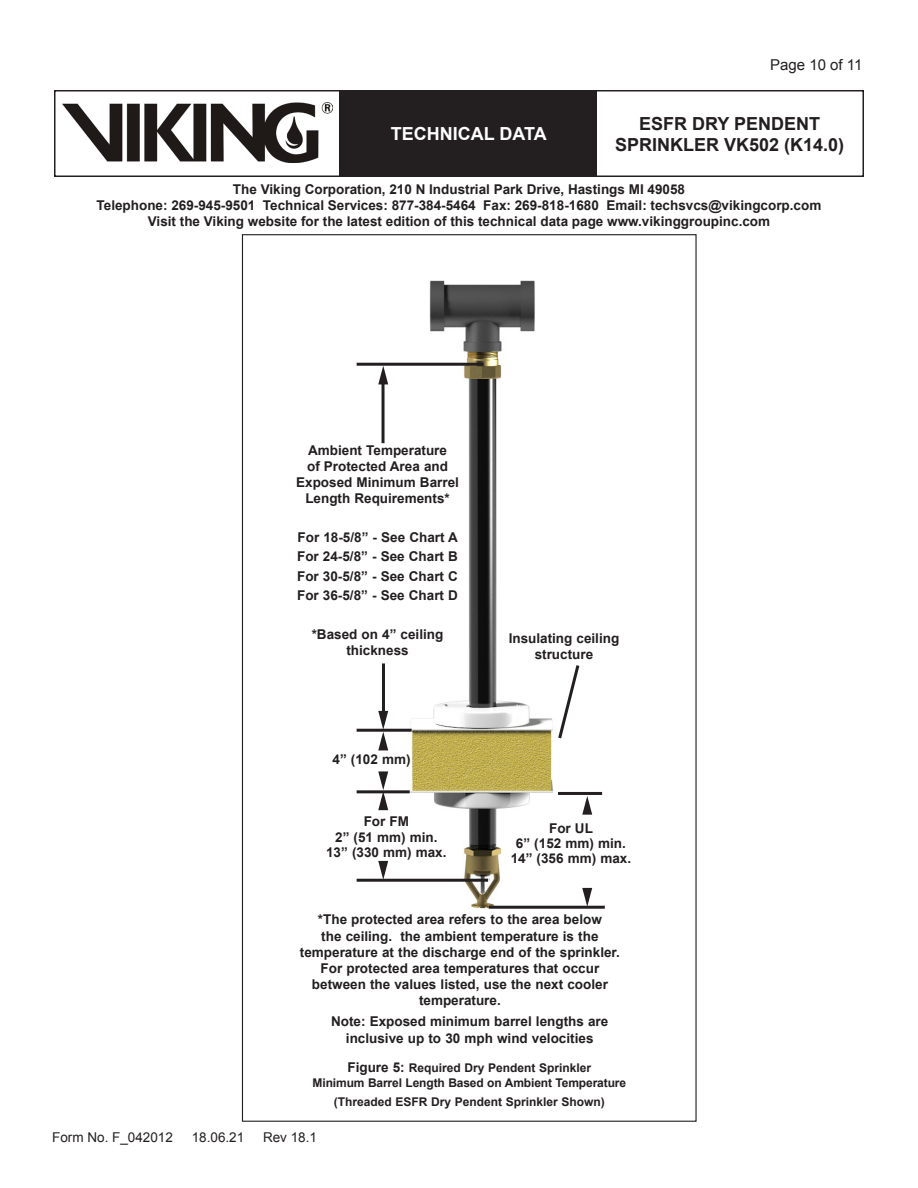
<style>
.page{position:relative;width:918px;height:1188px;background:#fff}
.page>*{position:absolute;margin:0;border:0;box-sizing:border-box;transform-origin:0 0}
.t1{font:700 18px/21.6px "Arial";color:#231f20;text-align:center}
.t2{font:700 18px "Arial";color:#fff}
.t3{font:15px "Arial";color:#231f20}
.Center_-_Bold{font:700 13.5px/16.2px "Arial";color:#231f20;text-align:center}
.t4{font:13.5px "Arial";color:#231f20}
.Center_-_Bold-2{font:700 12px/15px "Arial";color:#231f20;text-align:center}
.s1{font-size:13.5px}
</style>
<div class="page">
<div style="left:54px;top:90px;width:810px;height:87px;border:2px solid #231f20"></div>
<div style="left:340px;top:91px;width:257px;height:85px;background:#231f20"></div>
<img style="left:63px;top:102px;width:269px;height:60px">
<img style="left:365px;top:280px;width:240px;height:629px">
<svg style="left:556px;top:662px;width:26px;height:80px"></svg>
<hr style="left:357px;top:363px;width:127px;height:3px;background:#231f20">
<svg style="left:376px;top:368px;width:14px;height:18px"></svg>
<hr style="left:382px;top:382px;width:3px;height:61px;background:#231f20">
<hr style="left:357px;top:729px;width:55px;height:3px;background:#231f20">
<svg style="left:376px;top:709px;width:14px;height:19px"></svg>
<hr style="left:382px;top:663px;width:3px;height:50px;background:#231f20">
<hr style="left:357px;top:790px;width:53px;height:3px;background:#231f20">
<svg style="left:376px;top:770px;width:14px;height:18px"></svg>
<svg style="left:376px;top:734px;width:14px;height:18px"></svg>
<hr style="left:357px;top:879px;width:131px;height:3px;background:#231f20">
<svg style="left:376px;top:859px;width:14px;height:19px"></svg>
<svg style="left:376px;top:794px;width:14px;height:18px"></svg>
<hr style="left:558px;top:792px;width:44px;height:3px;background:#231f20">
<hr style="left:489px;top:906px;width:116px;height:3px;background:#231f20">
<svg style="left:580px;top:886px;width:14px;height:19px"></svg>
<svg style="left:580px;top:798px;width:14px;height:18px"></svg>
<h1 class="t2" style="left:391px;top:121px;width:157px">TECHNICAL DATA</h1>
<p class="t3" style="left:770px;top:55px;width:94px">Page 10 of 11</p>
<h1 class="t1" style="left:615px;top:113px;width:231px">ESFR DRY PENDENT<br>SPRINKLER VK502 (K14.0)</h1>
<p class="Center_-_Bold" style="left:97px;top:181px;width:726px">The Viking Corporation, 210 N Industrial Park Drive, Hastings MI 49058<br>Telephone: 269-945-9501 Technical Services: 877-384-5464 Fax: 269-818-1680 Email: techsvcs@vikingcorp.com<br>Visit the Viking website for the latest edition of this technical data page www.vikinggroupinc.com</p>
<p class="Center_-_Bold" style="left:296px;top:442px;width:164px">Ambient Temperature<br>of Protected Area and<br>Exposed Minimum Barrel<br>Length Requirements*</p>
<p class="Center_-_Bold" style="left:298px;top:530px;width:162px">For 18-5/8” - See Chart A</p>
<p class="Center_-_Bold" style="left:297px;top:549px;width:162px">For 24-5/8” - See Chart B</p>
<p class="Center_-_Bold" style="left:297px;top:568px;width:162px">For 30-5/8” - See Chart C</p>
<p class="Center_-_Bold" style="left:297px;top:588px;width:162px">For 36-5/8” - See Chart D</p>
<p class="Center_-_Bold" style="left:312px;top:627px;width:133px">*Based on 4” ceiling thickness</p>
<p class="Center_-_Bold" style="left:333px;top:751px;width:80px">4” (102 mm)</p>
<p class="Center_-_Bold" style="left:364px;top:814px;width:47px">For FM</p>
<p class="Center_-_Bold" style="left:335px;top:829px;width:104px">2” (51 mm) min.</p>
<p class="Center_-_Bold" style="left:326px;top:844px;width:122px">13” (330 mm) max.</p>
<p class="Center_-_Bold" style="left:509px;top:630px;width:112px">Insulating ceiling structure</p>
<p class="Center_-_Bold" style="left:549px;top:821px;width:45px">For UL</p>
<p class="Center_-_Bold" style="left:516px;top:836px;width:111px">6” (152 mm) min.</p>
<p class="Center_-_Bold" style="left:511px;top:851px;width:122px">14” (356 mm) max.</p>
<p class="Center_-_Bold" style="left:300px;top:912px;width:321px">*The protected area refers to the area below<br>the ceiling. the ambient temperature is the temperature at the discharge end of the sprinkler.<br>For protected area temperatures that occur between the values listed, use the next cooler temperature.</p>
<p class="Center_-_Bold" style="left:331px;top:1014px;width:279px">Note: Exposed minimum barrel lengths are inclusive up to 30 mph wind velocities</p>
<p class="Center_-_Bold-2" style="left:313px;top:1061px;width:315px"><span class="s1">Figure 5:</span> Required Dry Pendent Sprinkler<br>Minimum Barrel Length Based on Ambient Temperature</p>
<p class="Center_-_Bold-2" style="left:334px;top:1094px;width:273px">(Threaded ESFR Dry Pendent Sprinkler Shown)</p>
<p class="t4" style="left:52px;top:1128px;width:122px">Form No. F_042012</p>
<p class="t4" style="left:192px;top:1128px;width:54px">18.06.21</p>
<p class="t4" style="left:263px;top:1128px;width:56px">Rev 18.1</p>
</div>
